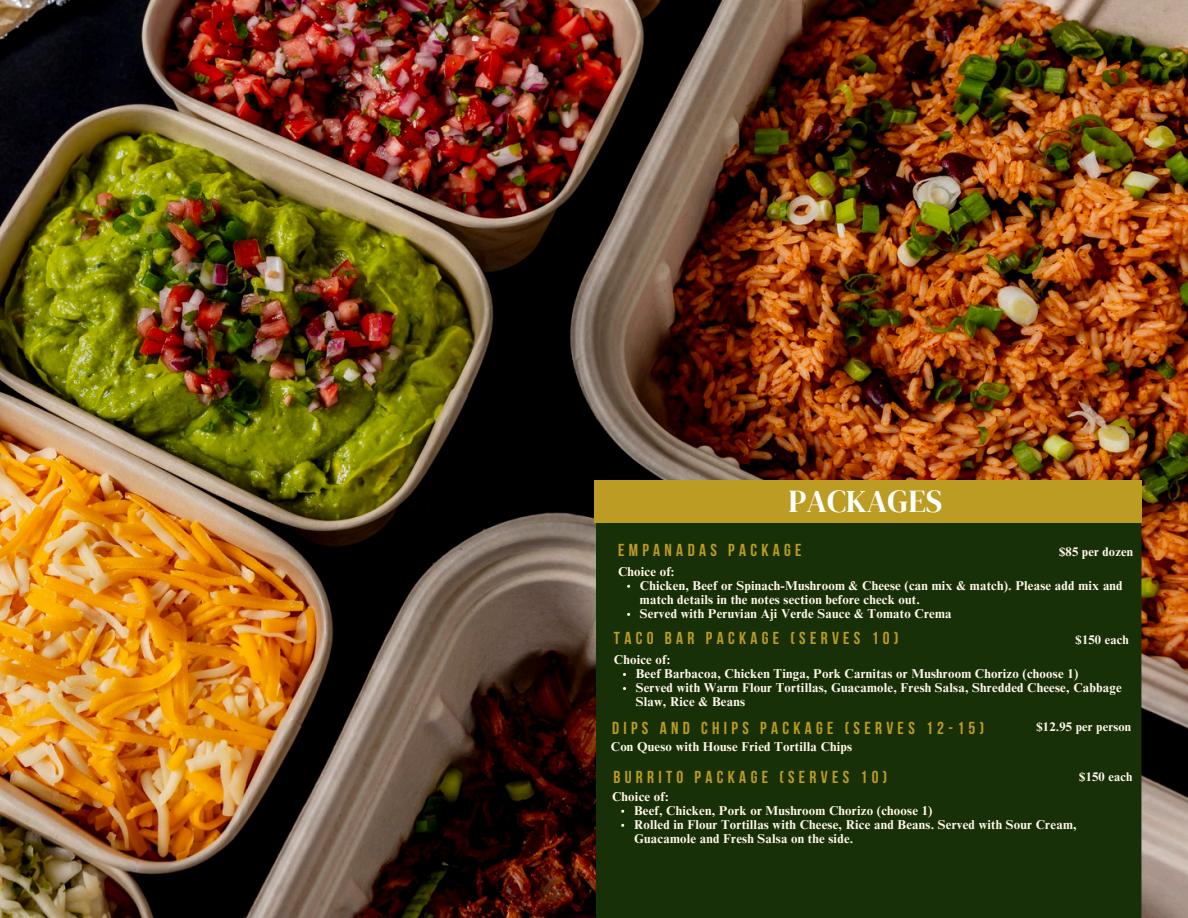
<style>
.page{position:relative;width:1188px;height:918px;background:#fff}
.page>*{position:absolute;margin:0;border:0;box-sizing:border-box;transform-origin:0 0}
.t1{font:31.65px "DM Serif Display";color:#fff}
.t2{font:700 17.25px "Bebas Neue";letter-spacing:.25em;color:#bc9c22}
.t3{font:700 12.9px/14.1px "Times NRMT Pro";letter-spacing:.02em;color:#fff6ea}
.t4{font:700 12.45px "Times NRMT Pro";letter-spacing:.02em;color:#fff6ea}
</style>
<div class="page">
<img style="left:0;top:0;width:1188px;height:918px">
<div style="left:596px;top:522px;width:545px;height:396px;background:#183007"></div>
<div style="left:594px;top:480px;width:547px;height:42px;background:#bc9c22"></div>
<h1 class="t1" style="left:789px;top:479px;width:155px">PACKAGES</h1>
<h2 class="t2" style="left:618px;top:543px;width:185px">EMPANADAS PACKAGE</h2>
<h3 class="t3" style="left:618px;top:566px;width:58px">Choice of:</h3>
<h3 class="t3" style="left:640px;top:580px;width:484px">Chicken, Beef or Spinach-Mushroom &amp; Cheese (can mix &amp; match). Please add mix and match details in the notes section before check out.</h3>
<p class="t3" style="left:640px;top:608px;width:313px">Served with Peruvian Aji Verde Sauce &amp; Tomato Crema</p>
<p class="t4" style="left:1059px;top:547px;width:75px">$85 per dozen</p>
<h2 class="t2" style="left:614px;top:631px;width:286px">TACO BAR PACKAGE (SERVES 10)</h2>
<h3 class="t3" style="left:614px;top:654px;width:58px">Choice of:</h3>
<h3 class="t3" style="left:636px;top:668px;width:444px">Beef Barbacoa, Chicken Tinga, Pork Carnitas or Mushroom Chorizo (choose 1)</h3>
<p class="t3" style="left:636px;top:682px;width:487px">Served with Warm Flour Tortillas, Guacamole, Fresh Salsa, Shredded Cheese, Cabbage<br>Slaw, Rice &amp; Beans</p>
<p class="t4" style="left:1076px;top:635px;width:55px">$150 each</p>
<h2 class="t2" style="left:612px;top:721px;width:374px">DIPS AND CHIPS PACKAGE (SERVES 12-15)</h2>
<h3 class="t3" style="left:611px;top:742px;width:243px">Con Queso with House Fried Tortilla Chips</h3>
<h3 class="t4" style="left:1037px;top:722px;width:96px">$12.95 per person</h3>
<h2 class="t2" style="left:613px;top:770px;width:275px">BURRITO PACKAGE (SERVES 10)</h2>
<h3 class="t3" style="left:612px;top:791px;width:58px">Choice of:</h3>
<h3 class="t3" style="left:634px;top:805px;width:300px">Beef, Chicken, Pork or Mushroom Chorizo (choose 1)</h3>
<p class="t3" style="left:634px;top:819px;width:444px">Rolled in Flour Tortillas with Cheese, Rice and Beans. Served with Sour Cream,<br>Guacamole and Fresh Salsa on the side.</p>
<p class="t4" style="left:1079px;top:772px;width:55px">$150 each</p>
</div>
